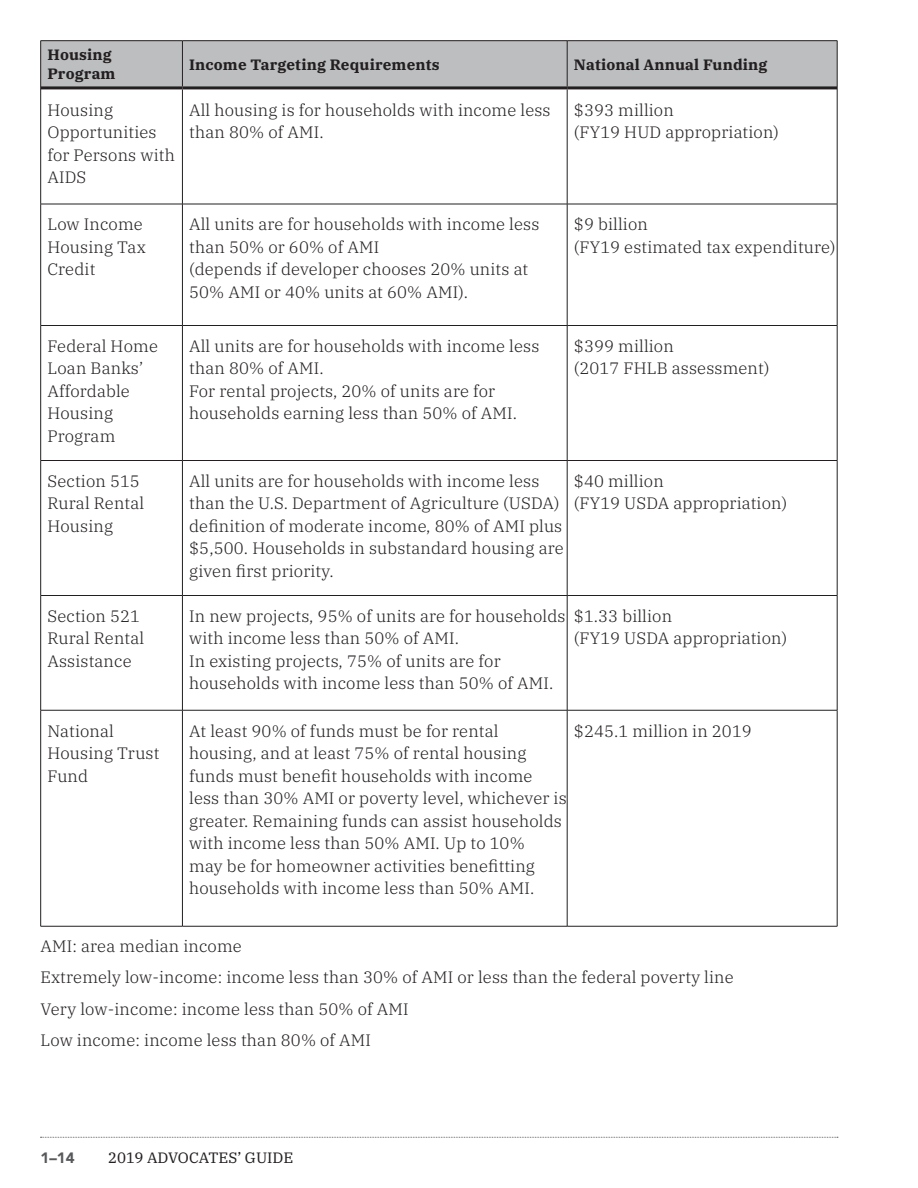
<style>
.page{position:relative;width:918px;height:1188px;background:#fff}
.page>*{position:absolute;margin:0;border:0;box-sizing:border-box;transform-origin:0 0}
.t1{font:300 16.5px/22.5px "IBM Plex Serif";letter-spacing:.01em;color:#231f20}
.t2{font:700 15px/19.5px "IBM Plex Serif";letter-spacing:.01em;color:#231f20}
.t3{font:15px "IBM Plex Serif";color:#231f20}
.t4{font:900 15px "Avenir";color:#58595b}
</style>
<div class="page">
<svg style="left:40px;top:1137px;width:798px;height:1px"></svg>
<div style="left:41px;top:41px;width:796px;height:45px;background:#bcbec0"></div>
<hr style="left:40px;top:41px;width:1px;height:47px;background:#231f20">
<hr style="left:40px;top:40px;width:142px;height:1px;background:#231f20">
<hr style="left:182px;top:40px;width:385px;height:1px;background:#231f20">
<hr style="left:567px;top:40px;width:270px;height:1px;background:#231f20">
<hr style="left:182px;top:41px;width:1px;height:45px;background:#231f20">
<hr style="left:567px;top:41px;width:1px;height:45px;background:#231f20">
<hr style="left:837px;top:41px;width:1px;height:47px;background:#231f20">
<hr style="left:40px;top:88px;width:1px;height:116px;background:#231f20">
<hr style="left:182px;top:89px;width:1px;height:115px;background:#231f20">
<hr style="left:567px;top:89px;width:1px;height:115px;background:#231f20">
<hr style="left:837px;top:88px;width:1px;height:116px;background:#231f20">
<hr style="left:40px;top:204px;width:142px;height:1px;background:#231f20">
<hr style="left:40px;top:204px;width:1px;height:121px;background:#231f20">
<hr style="left:182px;top:204px;width:385px;height:1px;background:#231f20">
<hr style="left:182px;top:204px;width:1px;height:121px;background:#231f20">
<hr style="left:567px;top:204px;width:270px;height:1px;background:#231f20">
<hr style="left:567px;top:204px;width:1px;height:121px;background:#231f20">
<hr style="left:837px;top:204px;width:1px;height:121px;background:#231f20">
<hr style="left:40px;top:325px;width:142px;height:1px;background:#231f20">
<hr style="left:40px;top:326px;width:1px;height:134px;background:#231f20">
<hr style="left:182px;top:325px;width:385px;height:1px;background:#231f20">
<hr style="left:182px;top:326px;width:1px;height:134px;background:#231f20">
<hr style="left:567px;top:325px;width:270px;height:1px;background:#231f20">
<hr style="left:567px;top:326px;width:1px;height:134px;background:#231f20">
<hr style="left:837px;top:326px;width:1px;height:134px;background:#231f20">
<hr style="left:40px;top:460px;width:142px;height:1px;background:#231f20">
<hr style="left:40px;top:461px;width:1px;height:134px;background:#231f20">
<hr style="left:182px;top:460px;width:385px;height:1px;background:#231f20">
<hr style="left:182px;top:461px;width:1px;height:134px;background:#231f20">
<hr style="left:567px;top:460px;width:270px;height:1px;background:#231f20">
<hr style="left:567px;top:461px;width:1px;height:134px;background:#231f20">
<hr style="left:837px;top:461px;width:1px;height:134px;background:#231f20">
<hr style="left:40px;top:595px;width:142px;height:1px;background:#231f20">
<hr style="left:40px;top:596px;width:1px;height:114px;background:#231f20">
<hr style="left:182px;top:595px;width:385px;height:1px;background:#231f20">
<hr style="left:182px;top:596px;width:1px;height:114px;background:#231f20">
<hr style="left:567px;top:595px;width:270px;height:1px;background:#231f20">
<hr style="left:567px;top:596px;width:1px;height:114px;background:#231f20">
<hr style="left:837px;top:596px;width:1px;height:114px;background:#231f20">
<hr style="left:40px;top:710px;width:142px;height:1px;background:#231f20">
<hr style="left:40px;top:710px;width:1px;height:216px;background:#231f20">
<hr style="left:40px;top:926px;width:142px;height:1px;background:#231f20">
<hr style="left:182px;top:710px;width:385px;height:1px;background:#231f20">
<hr style="left:182px;top:710px;width:1px;height:216px;background:#231f20">
<hr style="left:182px;top:926px;width:385px;height:1px;background:#231f20">
<hr style="left:567px;top:710px;width:270px;height:1px;background:#231f20">
<hr style="left:567px;top:710px;width:1px;height:216px;background:#231f20">
<hr style="left:837px;top:710px;width:1px;height:216px;background:#231f20">
<hr style="left:567px;top:926px;width:270px;height:1px;background:#231f20">
<hr style="left:41px;top:86px;width:141px;height:3px;background:#231f20">
<hr style="left:182px;top:86px;width:385px;height:3px;background:#231f20">
<hr style="left:567px;top:86px;width:270px;height:3px;background:#231f20">
<p class="t2" style="left:47px;top:44px;width:70px">Housing<br>Program</p>
<p class="t2" style="left:189px;top:53px;width:252px">Income Targeting Requirements</p>
<p class="t2" style="left:574px;top:53px;width:195px">National Annual Funding</p>
<p class="t1" style="left:47px;top:97px;width:129px">Housing<br>Opportunities for Persons with<br>AIDS</p>
<p class="t1" style="left:189px;top:97px;width:363px">All housing is for households with income less than 80% of AMI.</p>
<p class="t1" style="left:574px;top:97px;width:207px">$393 million<br>(FY19 HUD appropriation)</p>
<p class="t1" style="left:47px;top:212px;width:100px">Low Income<br>Housing Tax<br>Credit</p>
<p class="t1" style="left:189px;top:212px;width:352px">All units are for households with income less than 50% or 60% of AMI<br>(depends if developer chooses 20% units at 50% AMI or 40% units at 60% AMI).</p>
<p class="t1" style="left:574px;top:212px;width:263px">$9 billion<br>(FY19 estimated tax expenditure)</p>
<p class="t1" style="left:47px;top:333px;width:112px">Federal Home<br>Loan Banks’<br>Affordable<br>Housing<br>Program</p>
<p class="t1" style="left:189px;top:333px;width:352px">All units are for households with income less than 80% of AMI.<br>For rental projects, 20% of units are for households earning less than 50% of AMI.</p>
<p class="t1" style="left:574px;top:333px;width:197px">$399 million<br>(2017 FHLB assessment)</p>
<p class="t1" style="left:47px;top:468px;width:98px">Section 515<br>Rural Rental<br>Housing</p>
<p class="t1" style="left:189px;top:468px;width:376px">All units are for households with income less than the U.S. Department of Agriculture (USDA) definition of moderate income, 80% of AMI plus $5,500. Households in substandard housing are given first priority.</p>
<p class="t1" style="left:574px;top:468px;width:215px">$40 million<br>(FY19 USDA appropriation)</p>
<p class="t1" style="left:47px;top:603px;width:98px">Section 521<br>Rural Rental<br>Assistance</p>
<p class="t1" style="left:189px;top:603px;width:378px">In new projects, 95% of units are for households with income less than 50% of AMI.<br>In existing projects, 75% of units are for households with income less than 50% of AMI.</p>
<p class="t1" style="left:574px;top:603px;width:215px">$1.33 billion<br>(FY19 USDA appropriation)</p>
<p class="t1" style="left:47px;top:718px;width:114px">National<br>Housing Trust<br>Fund</p>
<p class="t1" style="left:189px;top:718px;width:379px">At least 90% of funds must be for rental housing, and at least 75% of rental housing funds must benefit households with income less than 30% AMI or poverty level, whichever is greater. Remaining funds can assist households with income less than 50% AMI. Up to 10%<br>may be for homeowner activities benefitting households with income less than 50% AMI.</p>
<p class="t1" style="left:574px;top:718px;width:179px">$245.1 million in 2019</p>
<p class="t1" style="left:40px;top:933px;width:203px">AMI: area median income</p>
<p class="t1" style="left:40px;top:965px;width:695px">Extremely low-income: income less than 30% of AMI or less than the federal poverty line</p>
<p class="t1" style="left:40px;top:996px;width:370px">Very low-income: income less than 50% of AMI</p>
<p class="t1" style="left:40px;top:1028px;width:332px">Low income: income less than 80% of AMI</p>
<p class="t4" style="left:40px;top:1144px;width:36px">1–14</p>
<p class="t3" style="left:108px;top:1147px;width:187px">2019 ADVOCATES’ GUIDE</p>
</div>
